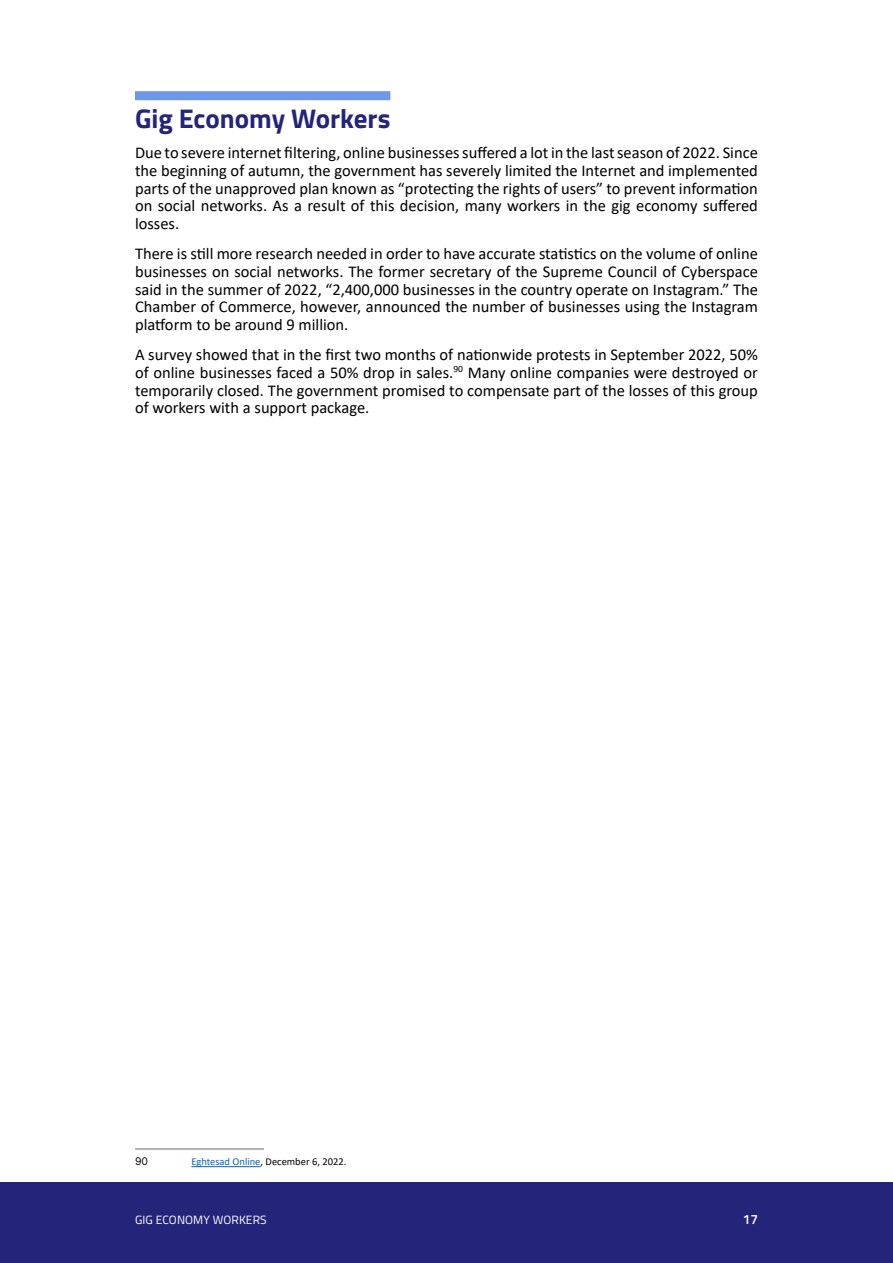
<style>
.page{position:relative;width:893px;height:1263px;background:#fff}
.page>*{position:absolute;margin:0;border:0;box-sizing:border-box;transform-origin:0 0}
.t1{font:700 27px "Titillium Web";color:#24257a}
.t2{font:16.5px/17.9px "Calibri";color:#000;text-align:justify}
.t3{font:600 13.5px "Titillium Web";color:#fff}
.t4{font:12px "Titillium Web";letter-spacing:.01em;color:#fff}
.t5{font:10.5px "Calibri";color:#000}
.t6{font:10.5px "Inter";color:#000}
.s1{color:#0563c1}
</style>
<div class="page">
<div style="left:0;top:1182px;width:893px;height:81px;background:#24257a"></div>
<div style="left:135px;top:91px;width:255px;height:9px;background:#6e97ea"></div>
<hr style="left:135px;top:1148px;width:129px;height:1px;background:#676868">
<hr style="left:191px;top:1166px;width:70px;height:1px;background:#0563c1">
<h1 class="t1" style="left:135px;top:98px;width:257px">Gig Economy Workers</h1>
<p class="t2" style="left:135px;top:143px;width:624px">Due to severe internet filtering, online businesses suffered a lot in the last season of 2022. Since the beginning of autumn, the government has severely limited the Internet and implemented parts of the unapproved plan known as “protecting the rights of users” to prevent information on social networks. As a result of this decision, many workers in the gig economy suffered losses.</p>
<p class="t2" style="left:135px;top:244px;width:624px">There is still more research needed in order to have accurate statistics on the volume of online businesses on social networks. The former secretary of the Supreme Council of Cyberspace said in the summer of 2022, “2,400,000 businesses in the country operate on Instagram.” The Chamber of Commerce, however, announced the number of businesses using the Instagram platform to be around 9 million.</p>
<p class="t2" style="left:135px;top:345px;width:624px">A survey showed that in the first two months of nationwide protests in September 2022, 50% of online businesses faced a 50% drop in sales.<sup>90</sup> Many online companies were destroyed or temporarily closed. The government promised to compensate part of the losses of this group of workers with a support package.</p>
<p class="t6" style="left:135px;top:1154px;width:15px">90</p>
<p class="t5" style="left:191px;top:1155px;width:156px"><span class="s1">Eghtesad Online</span>, December 6, 2022.</p>
<p class="t4" style="left:135px;top:1211px;width:60px">GIG ECONOMY</p>
<p class="t4" style="left:213px;top:1211px;width:41px">WOR KERS</p>
<p class="t3" style="left:743px;top:1209px;width:17px">17</p>
</div>
